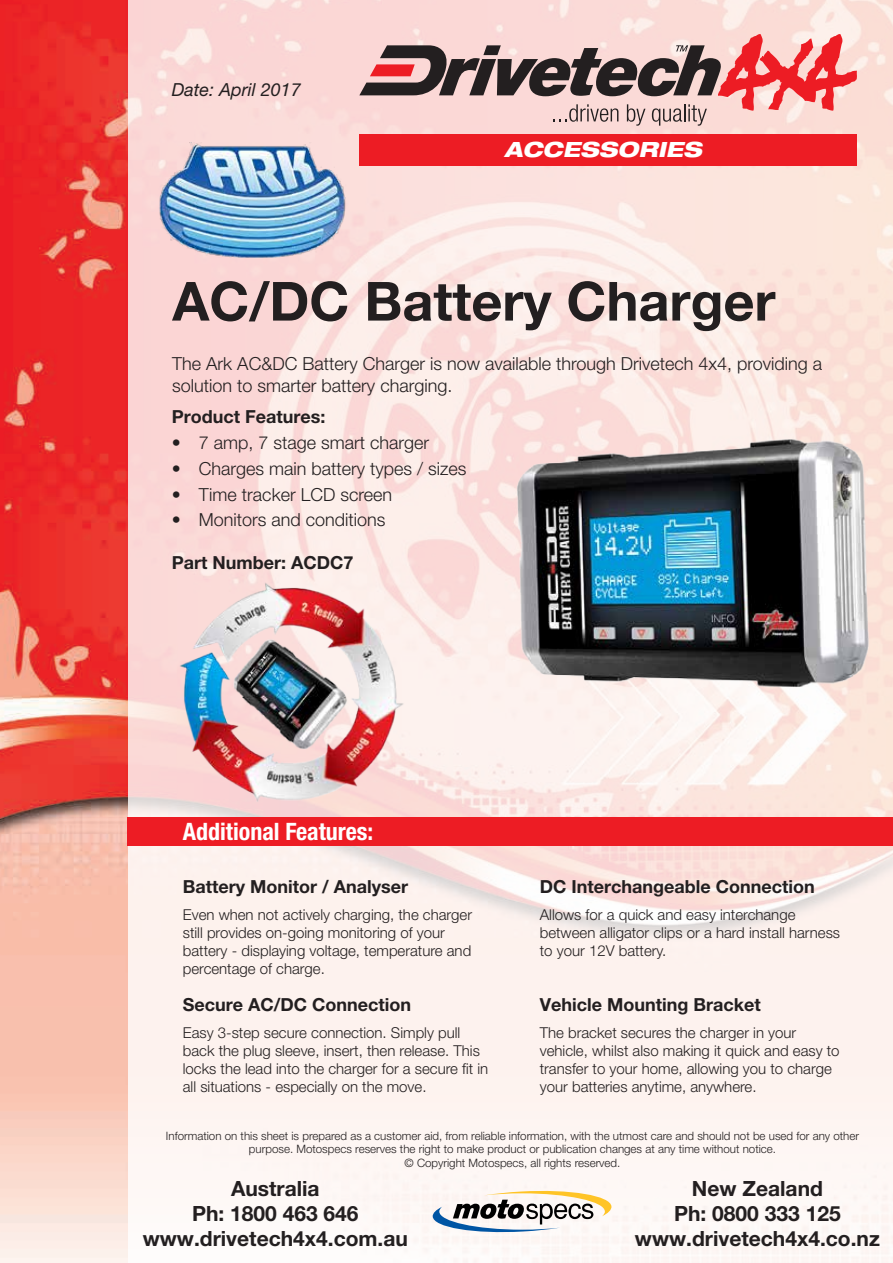
<style>
.page{position:relative;width:893px;height:1263px;background:#fff}
.page>*{position:absolute;margin:0;border:0;box-sizing:border-box;transform-origin:0 0}
.t1{font:700 54px "Helvetica Neue";color:#231f20}
.t2{font:700 condensed 24px "Helvetica Neue LT Pro";color:#fff}
.t3{font:700 21px/25.2px "Helvetica Neue";color:#231f20;text-align:center}
.t4{font:italic 800 expanded 21px "Helvetica Neue LT Pro";color:#fff}
.t5{font:300 18px/21.6px "Helvetica Neue LT Pro";color:#231f20}
.t6{font:700 18px "Helvetica Neue LT Pro";color:#231f20}
.t7{font:italic 18px "Helvetica Neue LT Pro";color:#231f20}
.t8{font:300 15px/18px "Helvetica Neue LT Pro";color:#231f20}
.t9{font:300 11.55px/13.6px "Helvetica Neue LT Pro";color:#231f20;text-align:center}
</style>
<div class="page">
<img style="left:0;top:0;width:893px;height:1263px">
<svg style="left:359px;top:34px;width:498px;height:92px;background:#c99b9a"></svg>
<svg style="left:433px;top:1191px;width:178px;height:41px"></svg>
<div style="left:359px;top:134px;width:498px;height:31px;background:#ed1c24"></div>
<img style="left:154px;top:142px;width:195px;height:117px">
<img style="left:172px;top:576px;width:238px;height:229px">
<img style="left:506px;top:423px;width:376px;height:279px">
<div style="left:128px;top:817px;width:765px;height:29px;background:#ed1c24"></div>
<p class="t7" style="left:172px;top:79px;width:131px">Date: April 2017</p>
<h3 class="t4" style="left:504px;top:136px;width:199px">ACCESSORIES</h3>
<h1 class="t1" style="left:172px;top:268px;width:605px">AC/DC Battery Charger</h1>
<p class="t5" style="left:172px;top:353px;width:651px">The Ark AC&amp;DC Battery Charger is now available through Drivetech 4x4, providing a solution to smarter battery charging.</p>
<p class="t6" style="left:172px;top:405px;width:155px">Product Features:</p>
<p class="t5" style="left:172px;top:431px;width:259px">• 7 amp, 7 stage smart charger</p>
<p class="t5" style="left:172px;top:457px;width:296px">• Charges main battery types / sizes</p>
<p class="t5" style="left:172px;top:483px;width:222px">• Time tracker LCD screen</p>
<p class="t5" style="left:172px;top:509px;width:215px">• Monitors and conditions</p>
<p class="t6" style="left:172px;top:551px;width:183px">Part Number: ACDC7</p>
<h2 class="t2" style="left:183px;top:817px;width:192px">Additional Features:</h2>
<p class="t6" style="left:183px;top:875px;width:227px">Battery Monitor / Analyser</p>
<p class="t8" style="left:183px;top:905px;width:291px">Even when not actively charging, the charger still provides on-going monitoring of your battery - displaying voltage, temperature and percentage of charge.</p>
<p class="t6" style="left:183px;top:993px;width:230px">Secure AC/DC Connection</p>
<p class="t8" style="left:183px;top:1023px;width:307px">Easy 3-step secure connection. Simply pull back the plug sleeve, insert, then release. This locks the lead into the charger for a secure fit in all situations - especially on the move.</p>
<p class="t6" style="left:540px;top:875px;width:276px">DC Interchangeable Connection</p>
<p class="t8" style="left:540px;top:905px;width:302px">Allows for a quick and easy interchange between alligator clips or a hard install harness to your 12V battery.</p>
<p class="t6" style="left:540px;top:993px;width:222px">Vehicle Mounting Bracket</p>
<p class="t8" style="left:540px;top:1023px;width:301px">The bracket secures the charger in your vehicle, whilst also making it quick and easy to transfer to your home, allowing you to charge your batteries anytime, anywhere.</p>
<p class="t9" style="left:166px;top:1129px;width:695px">Information on this sheet is prepared as a customer aid, from reliable information, with the utmost care and should not be used for any other purpose. Motospecs reserves the right to make product or publication changes at any time without notice.<br>© Copyright Motospecs, all rights reserved.</p>
<h3 class="t3" style="left:143px;top:1175px;width:267px">Australia<br>Ph: 1800 463 646 www.drivetech4x4.com.au</h3>
<h3 class="t3" style="left:635px;top:1175px;width:247px">New Zealand<br>Ph: 0800 333 125 www.drivetech4x4.co.nz</h3>
</div>
